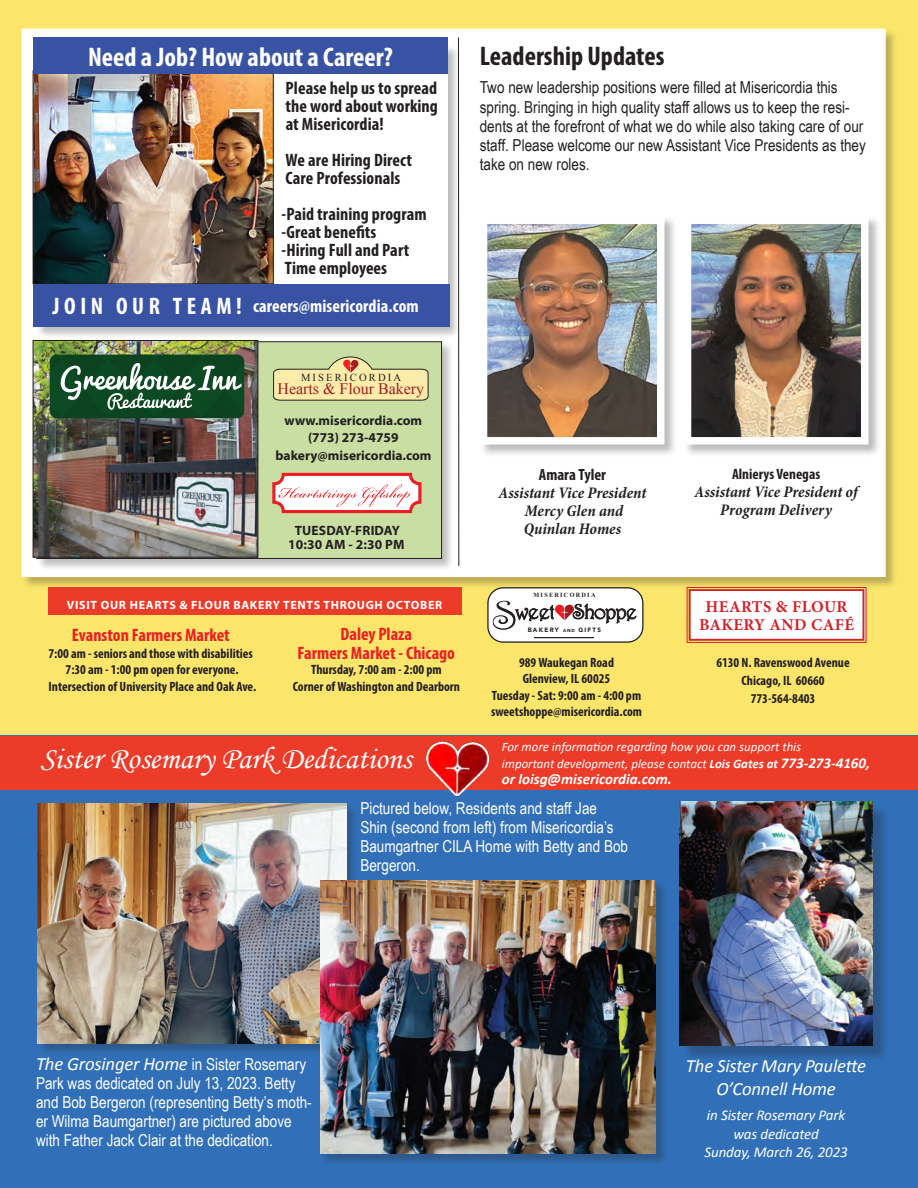
<style>
.page{position:relative;width:918px;height:1188px;background:#fff}
.page>*{position:absolute;margin:0;border:0;box-sizing:border-box;transform-origin:0 0}
.t1{font:31.05px "Monotype Corsiva";color:#fff}
.t2{font:700 condensed 27px "Myriad Pro";color:#fff}
.t3{font:700 condensed 27px "Myriad Pro";color:#231f20}
.t4{font:700 condensed 24px "Myriad Pro";letter-spacing:.19em;color:#fff}
.t5{font:italic 18.75px/22.6px "Calibri";letter-spacing:-.01em;color:#fff;text-align:center}
.cap3{font:700 condensed 18px/18px "Myriad Pro";letter-spacing:.005em;color:#231f20}
.cap3-2{font:700 condensed 18px/19.5px "Myriad Pro";color:#ee1d23;text-align:center}
.cap3-3{font:700 condensed 18px "Myriad Pro";letter-spacing:.005em;color:#fff}
.SansTxt1{font:16.5px/19px "Arial Narrow";color:#fff}
.SansTxt1-2{font:16.5px/19px "Arial Narrow";color:#231f20}
.t6{font:700 16.5px "Minion Pro";letter-spacing:.025em;color:#d1232a}
.cap3-4{font:italic 700 condensed 16.2px/17.9px "Minion Pro";letter-spacing:-.005em;color:#231f20}
.cap3-5{font:700 condensed 16.2px "Myriad Pro";color:#231f20}
.t7{font:15.9px "Times New Roman";color:#a11d20}
.t8{font:italic 15px/18.8px "Calibri";letter-spacing:-.01em;color:#fff;text-align:center}
.t9{font:italic 700 15px "Calibri";color:#fff}
.cap3-6{font:700 condensed 15px "Myriad Pro";color:#231f20}
.cap3-7{font:700 condensed 13.5px/16.5px "Myriad Pro";color:#231f20;text-align:center}
.SRCLet_1{font:700 13.5px/13.5px "Myriad Pro";color:#231f20;text-align:center}
.t10{font:italic 12.9px/16.5px "Calibri";color:#fff}
.SRCLet_1-2{font:700 12px "Myriad Pro";letter-spacing:.06em;color:#fff}
.t11{font:10.65px "Times New Roman";letter-spacing:.2em;color:#231f20}
.t12{font:700 6.3px "Times New Roman";letter-spacing:.2em;color:#231f20}
.t13{font:900 6.3px "Avenir";letter-spacing:.2em;color:#231f20}
.s1{font-size:4.35px}
.s2{font-weight:700}
.s3{font-weight:700;font-size:15px}
.s4{font-family:"Arial Narrow";font-style:normal;font-size:16.5px}
</style>
<div class="page">
<div style="left:0;top:0;width:918px;height:736px;background:#fbe66b"></div>
<div style="left:0;top:736px;width:918px;height:452px;background:#3170b8"></div>
<div style="left:21px;top:28px;width:877px;height:562px;background:#231f20;opacity:.3"></div>
<div style="left:22px;top:29px;width:864px;height:548px;background:#fff"></div>
<div style="left:36px;top:45px;width:424px;height:294px;background:#231f20;opacity:.3"></div>
<div style="left:36px;top:45px;width:411px;height:281px;background:#fff"></div>
<img style="left:35px;top:74px;width:236px;height:208px">
<div style="left:33px;top:71px;width:240px;height:213px;border:1px solid #231f20"></div>
<div style="left:33px;top:38px;width:414px;height:36px;background:#3853a3"></div>
<div style="left:33px;top:284px;width:416px;height:42px;background:#3853a3"></div>
<div style="left:36px;top:341px;width:418px;height:230px;background:#231f20;opacity:.3"></div>
<div style="left:37px;top:342px;width:405px;height:216px;background:#c8dea2"></div>
<img style="left:35px;top:342px;width:221px;height:213px">
<div style="left:33px;top:340px;width:225px;height:217px;border:1px solid #231f20"></div>
<div style="left:50px;top:355px;width:194px;height:63px;background:#0c4320"></div>
<svg style="left:61px;top:363px;width:181px;height:47px;background:#477458"></svg>
<div style="left:274px;top:474px;width:146px;height:38px;background:#fff;border-radius:9px"></div>
<div style="left:272px;top:473px;width:149px;height:40px;border:3px solid #ee1d23;border-radius:9px"></div>
<svg style="left:278px;top:484px;width:132px;height:23px"></svg>
<svg style="left:273px;top:356px;width:156px;height:45px"></svg>
<div style="left:479px;top:216px;width:198px;height:241px;background:#231f20;opacity:.3"></div>
<img style="left:489px;top:226px;width:166px;height:210px">
<div style="left:480px;top:217px;width:184px;height:228px;border:8px solid #fff"></div>
<div style="left:683px;top:216px;width:198px;height:241px;background:#231f20;opacity:.3"></div>
<img style="left:693px;top:226px;width:166px;height:210px">
<div style="left:684px;top:217px;width:184px;height:228px;border:8px solid #fff"></div>
<div style="left:48px;top:587px;width:413px;height:28px;background:#ec3b29"></div>
<svg style="left:686px;top:587px;width:181px;height:56px;background:#fcf0ea"></svg>
<div style="left:689px;top:589px;width:175px;height:52px;border:2px solid #d1232a"></div>
<div style="left:488px;top:588px;width:155px;height:54px;background:#fff;border-radius:15px"></div>
<hr style="left:534px;top:637px;width:60px;height:1px;background:#231f20">
<svg style="left:493px;top:601px;width:143px;height:29px"></svg>
<div style="left:487px;top:587px;width:156px;height:56px;border:1px solid #231f20;border-radius:15px"></div>
<div style="left:37px;top:803px;width:322px;height:253px;background:#231f20;opacity:.3"></div>
<img style="left:38px;top:804px;width:308px;height:240px">
<div style="left:320px;top:880px;width:348px;height:286px;background:#231f20;opacity:.3"></div>
<img style="left:320px;top:880px;width:336px;height:273px">
<div style="left:682px;top:804px;width:207px;height:258px;background:#231f20;opacity:.3"></div>
<img style="left:680px;top:802px;width:193px;height:244px">
<hr style="left:458px;top:37px;width:1px;height:529px;background:#231f20">
<div style="left:0;top:736px;width:918px;height:54px;background:#ec3b29"></div>
<img style="left:412px;top:735px;width:92px;height:61px">
<p class="t2" style="left:88px;top:40px;width:306px">Need a Job? How about a Career?</p>
<p class="cap3" style="left:286px;top:79px;width:154px;text-align:justify">Please help us to spread the word about working at Misericordia!</p>
<p class="cap3" style="left:286px;top:151px;width:128px">We are Hiring Direct<br>Care Professionals</p>
<p class="cap3" style="left:282px;top:205px;width:147px">-Paid training program</p>
<p class="cap3" style="left:282px;top:223px;width:96px">-Great benefits</p>
<p class="cap3" style="left:282px;top:241px;width:129px">-Hiring Full and Part<br>Time employees</p>
<p class="t4" style="left:53px;top:291px;width:191px">JOIN OUR TEAM!</p>
<p class="cap3-3" style="left:253px;top:294px;width:167px">careers@misericordia.com</p>
<p class="t3" style="left:480px;top:39px;width:186px">Leadership Updates</p>
<p class="SansTxt1-2" style="left:480px;top:77px;width:388px">Two new leadership positions were filled at Misericordia this spring. Bringing in high quality staff allows us to keep the resi&shy;dents at the forefront of what we do while also taking care of our staff. Please welcome our new Assistant Vice Presidents as they take on new roles.</p>
<p class="t11" style="left:301px;top:370px;width:102px">MISERICORDIA</p>
<p class="t7" style="left:278px;top:378px;width:148px">Hearts &amp; Flour Bakery</p>
<p class="SRCLet_1" style="left:285px;top:413px;width:139px">www.misericordia.com</p>
<p class="SRCLet_1" style="left:308px;top:431px;width:92px">(773) 273-4759</p>
<p class="SRCLet_1" style="left:276px;top:448px;width:157px">bakery@misericordia.com</p>
<p class="SRCLet_1" style="left:288px;top:524px;width:118px">TUESDAY-FRIDAY<br>10:30 AM - 2:30 PM</p>
<p class="SRCLet_1-2" style="left:67px;top:597px;width:377px">VISIT OUR HEARTS &amp; FLOUR BAKERY TENTS THROUGH OCTOBER</p>
<p class="cap3-2" style="left:72px;top:625px;width:159px">Evanston Farmers Market</p>
<p class="cap3-7" style="left:48px;top:645px;width:206px">7:00 am - seniors and those with disabilities<br>7:30 am - 1:00 pm open for everyone.</p>
<p class="cap3-7" style="left:49px;top:678px;width:209px">Intersection of University Place and Oak Ave.</p>
<p class="cap3-2" style="left:298px;top:624px;width:159px">Daley Plaza<br>Farmers Market - Chicago</p>
<p class="cap3-7" style="left:293px;top:661px;width:169px">Thursday, 7:00 am - 2:00 pm<br>Corner of Washington and Dearborn</p>
<p class="t1" style="left:40px;top:740px;width:373px">Sister Rosemary Park Dedications</p>
<p class="cap3-5" style="left:539px;top:465px;width:68px">Amara Tyler</p>
<p class="cap3-4" style="left:499px;top:484px;width:149px">Assistant Vice President</p>
<p class="cap3-4" style="left:524px;top:502px;width:101px">Mercy Glen and<br>Quinlan Homes</p>
<p class="t12" style="left:535px;top:522px;width:64px">MISERICORDIA</p>
<p class="t12" style="left:534px;top:590px;width:64px">MISERICORDIA</p>
<p class="cap3-6" style="left:732px;top:465px;width:90px">Alnierys Venegas</p>
<p class="cap3-4" style="left:695px;top:483px;width:165px;text-align:center">Assistant Vice President of<br>Program Delivery</p>
<p class="t6" style="left:706px;top:595px;width:143px">HEARTS &amp; FLOUR</p>
<p class="t13" style="left:528px;top:625px;width:75px">BAKERY <span class="s1">AND</span> GIFTS</p>
<p class="t6" style="left:699px;top:613px;width:156px">BAKERY AND CAFÉ</p>
<p class="cap3-7" style="left:491px;top:654px;width:153px">989 Waukegan Road<br>Glenview, IL 60025<br>Tuesday - Sat: 9:00 am - 4:00 pm sweetshoppe@misericordia.com</p>
<p class="cap3-7" style="left:716px;top:653px;width:135px;line-height:18px">6130 N. Ravenswood Avenue<br>Chicago, IL 60660<br>773-564-8403</p>
<p class="t10" style="left:502px;top:738px;width:370px">For more information regarding how you can support this<br>important development, please contact <span class="s2">Lois Gates at</span> <span class="s3">773-273-4160,</span></p>
<p class="t9" style="left:502px;top:770px;width:171px">or loisg@misericordia.com.</p>
<p class="SansTxt1" style="left:360px;top:798px;width:269px">Pictured below, Residents and staff Jae Shin (second from left) from Misericordia’s Baumgartner CILA Home with Betty and Bob Bergeron.</p>
<p class="t5" style="left:36px;top:1051px;width:272px">The Grosinger Home <span class="s4">in Sister Rosemary</span></p>
<p class="SansTxt1" style="left:36px;top:1073px;width:277px">Park was dedicated on July 13, 2023. Betty and Bob Bergeron (representing Betty’s moth&shy;er Wilma Baumgartner) are pictured above with Father Jack Clair at the dedication.</p>
<p class="t5" style="left:686px;top:1054px;width:182px">The Sister Mary Paulette<br>O’Connell Home</p>
<p class="t8" style="left:705px;top:1105px;width:145px">in Sister Rosemary Park was dedicated<br>Sunday, March 26, 2023</p>
</div>
